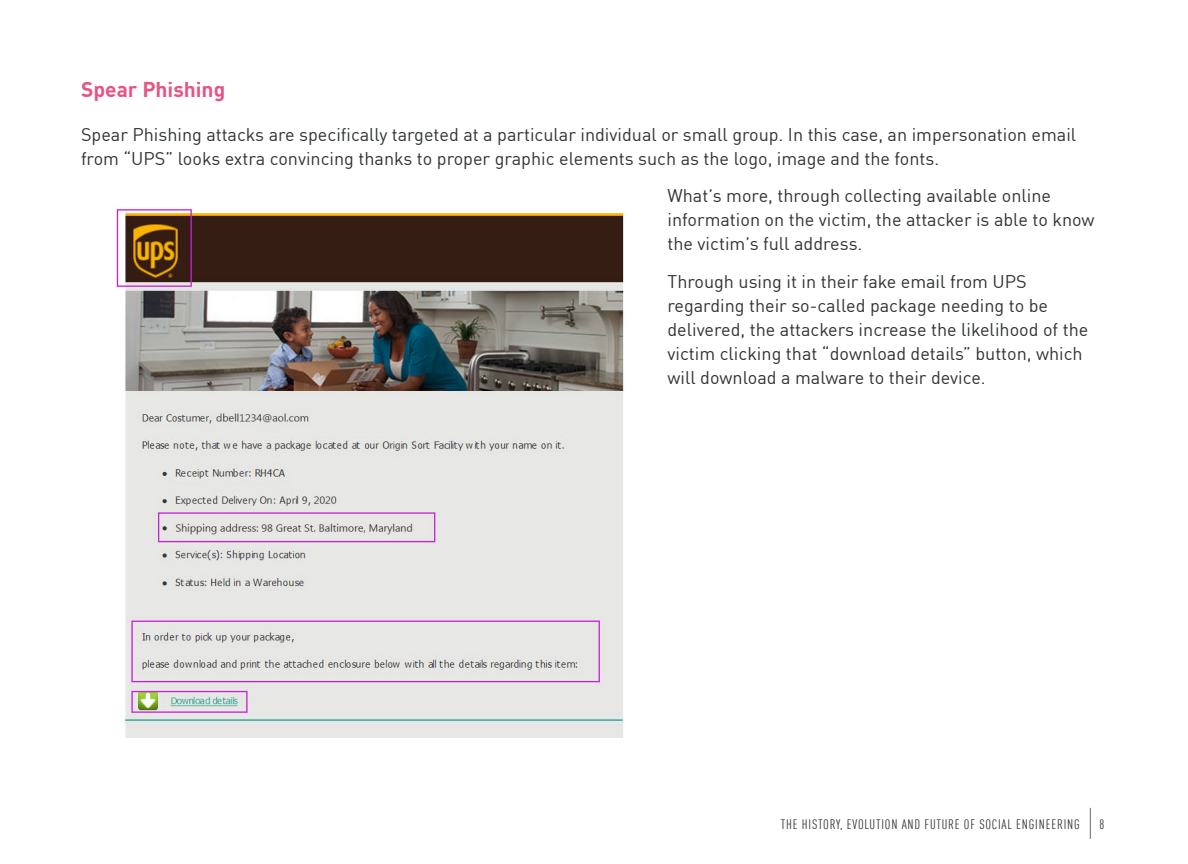
<style>
.page{position:relative;width:1188px;height:864px;background:#fff}
.page>*{position:absolute;margin:0;border:0;box-sizing:border-box;transform-origin:0 0}
.t1{font:100 condensed 36px "DIN Pro";color:#313434}
.Body_Copy{font:700 21px "DIN Pro";color:#e55584}
.Body_Copy-2{font:18px/24px "DIN Pro";color:#313434}
.t2{font:condensed 13.5px "DIN Pro";letter-spacing:.06em;color:#313434}
</style>
<div class="page">
<img style="left:116px;top:209px;width:508px;height:529px">
<p class="Body_Copy" style="left:81px;top:73px;width:146px">Spear Phishing</p>
<p class="Body_Copy-2" style="left:81px;top:121px;width:997px">Spear Phishing attacks are specifically targeted at a particular individual or small group. In this case, an impersonation email from “UPS” looks extra convincing thanks to proper graphic elements such as the logo, image and the fonts.</p>
<p class="Body_Copy-2" style="left:668px;top:183px;width:429px">What’s more, through collecting available online information on the victim, the attacker is able to know the victim’s full address.</p>
<p class="Body_Copy-2" style="left:668px;top:268px;width:422px">Through using it in their fake email from UPS regarding their so-called package needing to be delivered, the attackers increase the likelihood of the victim clicking that “download details” button, which will download a malware to their device.</p>
<h1 class="t1" style="left:1087px;top:800px;width:9px">|</h1>
<p class="t2" style="left:781px;top:815px;width:300px">THE HISTORY, EVOLUTION AND FUTURE OF SOCIAL ENGINEERING</p>
<p class="t2" style="left:1099px;top:815px;width:6px">8</p>
</div>
